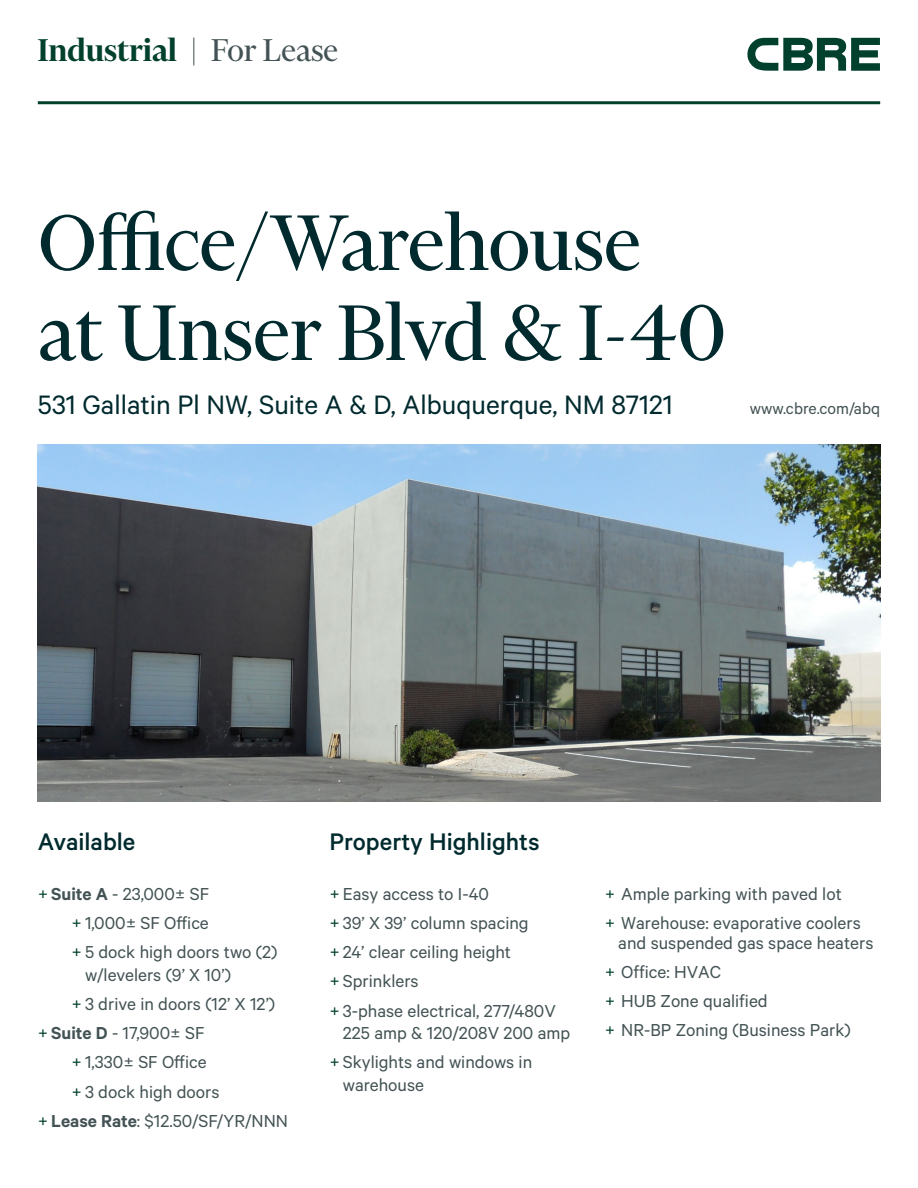
<style>
.page{position:relative;width:918px;height:1188px;background:#fff}
.page>*{position:absolute;margin:0;border:0;box-sizing:border-box;transform-origin:0 0}
.t1{font:90px/90px "Financier Display";color:#002a2e}
.t2{font:600 36px "Financier Display";color:#00402d}
.t3{font:30px "Calibre";color:#002a2e}
.t4{font:500 27px "Calibre";color:#002a2e}
.t5{font:19.5px/29.2px "Calibre";color:#435254}
.t6{font:18px "Calibre";color:#435254}
.s1{font-weight:400;color:#435254}
.s2{color:#00402d}
.s3{font-weight:600}
</style>
<div class="page">
<img style="left:38px;top:445px;width:842px;height:356px">
<svg style="left:747px;top:38px;width:133px;height:33px"></svg>
<hr style="left:38px;top:101px;width:842px;height:3px;background:#00402d">
<h2 class="t2" style="left:38px;top:26px;width:302px">Industrial <span class="s1">| For Lease</span></h2>
<h1 class="t1" style="left:38px;top:197px;width:690px">Office/Warehouse at Unser Blvd &amp; I-40</h1>
<h3 class="t3" style="left:38px;top:387px;width:636px">531 Gallatin Pl NW, Suite A &amp; D, Albuquerque, NM 87121</h3>
<p class="t6" style="left:750px;top:398px;width:132px">www.cbre.com/abq</p>
<h3 class="t4" style="left:38px;top:826px;width:99px">Available</h3>
<p class="t5" style="left:72px;top:878px;width:207px;text-indent:-34px"><span class="s2">+</span> <span class="s3">Suite A</span> - 23,000± SF<br><span class="s2">+</span> 1,000± SF Office<br><span class="s2">+</span> 5 dock high doors two (2)</p>
<p class="t5" style="left:85px;top:959px;width:148px">w/levelers (9’ X 10’)</p>
<p class="t5" style="left:72px;top:989px;width:205px"><span class="s2">+</span> 3 drive in doors (12’ X 12’)</p>
<p class="t5" style="left:38px;top:1018px;width:168px"><span class="s2">+</span> <span class="s3">Suite D</span> - 17,900± SF</p>
<p class="t5" style="left:72px;top:1047px;width:137px"><span class="s2">+</span> 1,330± SF Office</p>
<p class="t5" style="left:72px;top:1076px;width:149px"><span class="s2">+</span> 3 dock high doors</p>
<p class="t5" style="left:38px;top:1106px;width:252px"><span class="s2">+</span> <span class="s3">Lease Rate</span>: $12.50/SF/YR/NNN</p>
<h3 class="t4" style="left:329px;top:826px;width:212px">Property Highlights</h3>
<p class="t5" style="left:329px;top:878px;width:228px"><span class="s2">+</span> Easy access to I-40<br><span class="s2">+</span> 39’ X 39’ column spacing<br><span class="s2">+</span> 24’ clear ceiling height<br><span class="s2">+</span> Sprinklers<br><span class="s2">+</span> 3-phase electrical, 277/480V</p>
<p class="t5" style="left:329px;top:1018px;width:242px;text-indent:13px">225 amp &amp; 120/208V 200 amp <span class="s2">+</span> Skylights and windows in</p>
<p class="t5" style="left:343px;top:1070px;width:83px">warehouse</p>
<p class="t5" style="left:605px;top:878px;width:258px"><span class="s2">+</span> Ample parking with paved lot<br><span class="s2">+</span> Warehouse: evaporative coolers</p>
<p class="t5" style="left:605px;top:927px;width:270px;text-indent:13px">and suspended gas space heaters <span class="s2">+</span> Office: HVAC<br><span class="s2">+</span> HUB Zone qualified<br><span class="s2">+</span> NR-BP Zoning (Business Park)</p>
</div>
